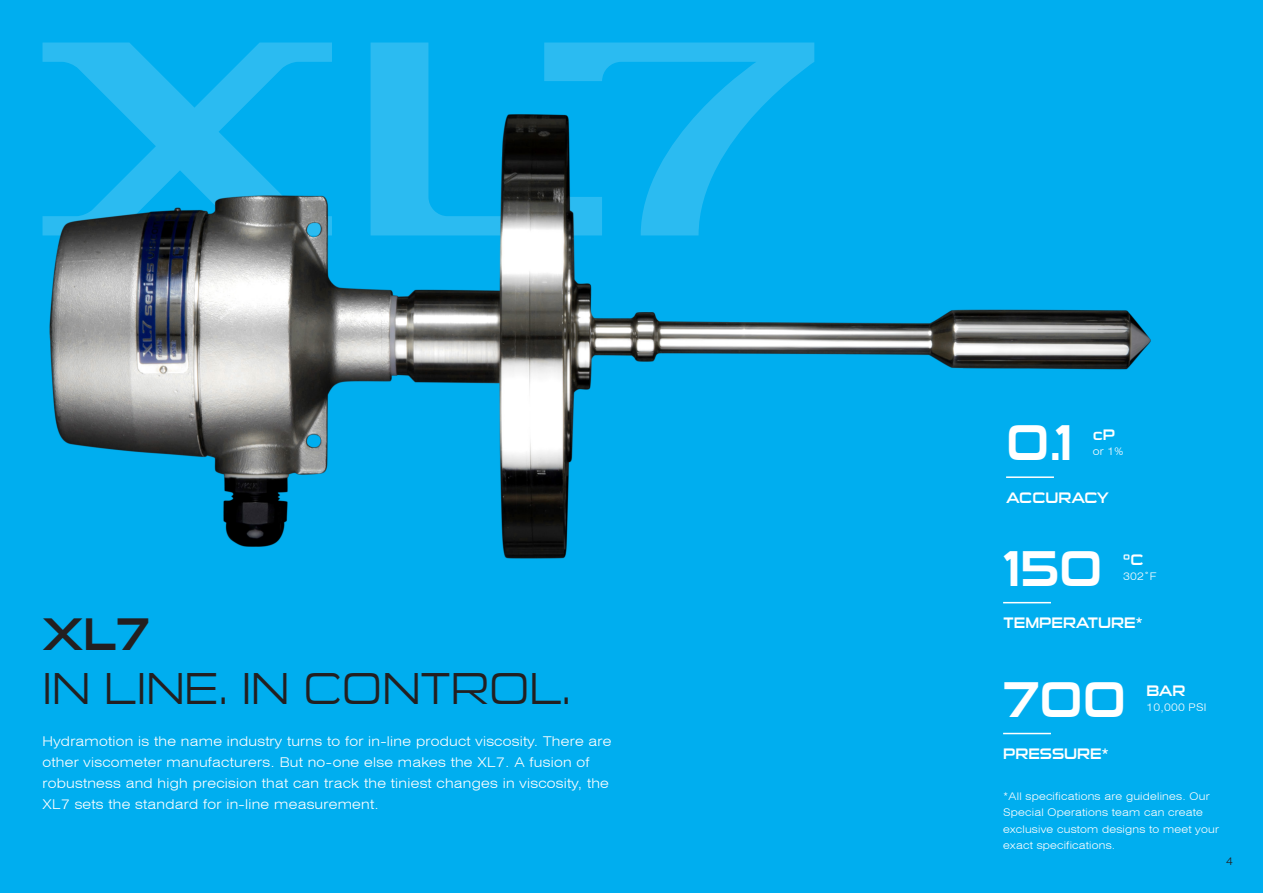
<style>
.page{position:relative;width:1263px;height:893px;background:#00aeef}
.page>*{position:absolute;margin:0;border:0;box-sizing:border-box;transform-origin:0 0}
.t1{font:49.5px "Sui Generis Rg";color:#fff}
.Title_big{font:45px "Sui Generis Lt";color:#231f20}
.Title_big-2{font:45px "Sui Generis Rg";color:#231f20}
.t2{font:15px "Sui Generis Rg";color:#fff}
.Text_swiss{font:300 expanded 13.5px/21px "Swiss 721 BT";letter-spacing:.02em;color:#fff}
.Text_swiss-2{font:300 expanded 10.5px/16.5px "Swiss 721 BT";letter-spacing:.02em;color:#fff}
.Text_swiss-3{font:300 expanded 10.5px "Swiss 721 BT";color:#231f20}
</style>
<div class="page">
<svg style="left:43px;top:43px;width:289px;height:49px;fill:#2abbf1"></svg>
<svg style="left:602px;top:43px;width:212px;height:49px;fill:#2bbbf1"></svg>
<svg style="left:371px;top:43px;width:231px;height:49px"></svg>
<img style="left:42px;top:92px;width:1109px;height:512px">
<hr style="left:1003px;top:733px;width:48px;height:1px;background:#fff">
<hr style="left:1006px;top:476px;width:48px;height:2px;background:#fff">
<hr style="left:1003px;top:602px;width:48px;height:1px;background:#fff">
<p class="Title_big-2" style="left:43px;top:608px;width:109px">XL7</p>
<p class="Title_big" style="left:43px;top:662px;width:530px">IN LINE. IN CONTROL.</p>
<p class="Text_swiss" style="left:43px;top:731px;width:571px">Hydramotion is the name industry turns to for in-line product viscosity. There are other viscometer manufacturers. But no-one else makes the XL7. A fusion of robustness and high precision that can track the tiniest changes in viscosity, the XL7 sets the standard for in-line measurement.</p>
<p class="t1" style="left:1006px;top:414px;width:68px">0.1</p>
<p class="t2" style="left:1093px;top:426px;width:24px">cP</p>
<p class="t2" style="left:1006px;top:489px;width:104px">ACCURACY</p>
<p class="Text_swiss-2" style="left:1093px;top:443px;width:32px">or 1%</p>
<p class="t1" style="left:1003px;top:540px;width:101px">150</p>
<p class="t2" style="left:1123px;top:551px;width:22px">⁰C</p>
<p class="Text_swiss-2" style="left:1123px;top:568px;width:35px">302˚F</p>
<p class="t2" style="left:1004px;top:614px;width:141px">TEMPERATURE*</p>
<p class="t1" style="left:1003px;top:670px;width:124px">700</p>
<p class="t2" style="left:1146px;top:682px;width:41px">BAR</p>
<p class="t2" style="left:1003px;top:745px;width:107px">PRESSURE*</p>
<p class="Text_swiss-2" style="left:1146px;top:699px;width:62px">10,000 PSI</p>
<p class="Text_swiss-2" style="left:1003px;top:788px;width:217px">*All specifications are guidelines. Our Special Operations team can create exclusive custom designs to meet your exact specifications.</p>
<p class="Text_swiss-3" style="left:1226px;top:855px;width:8px">4</p>
</div>
